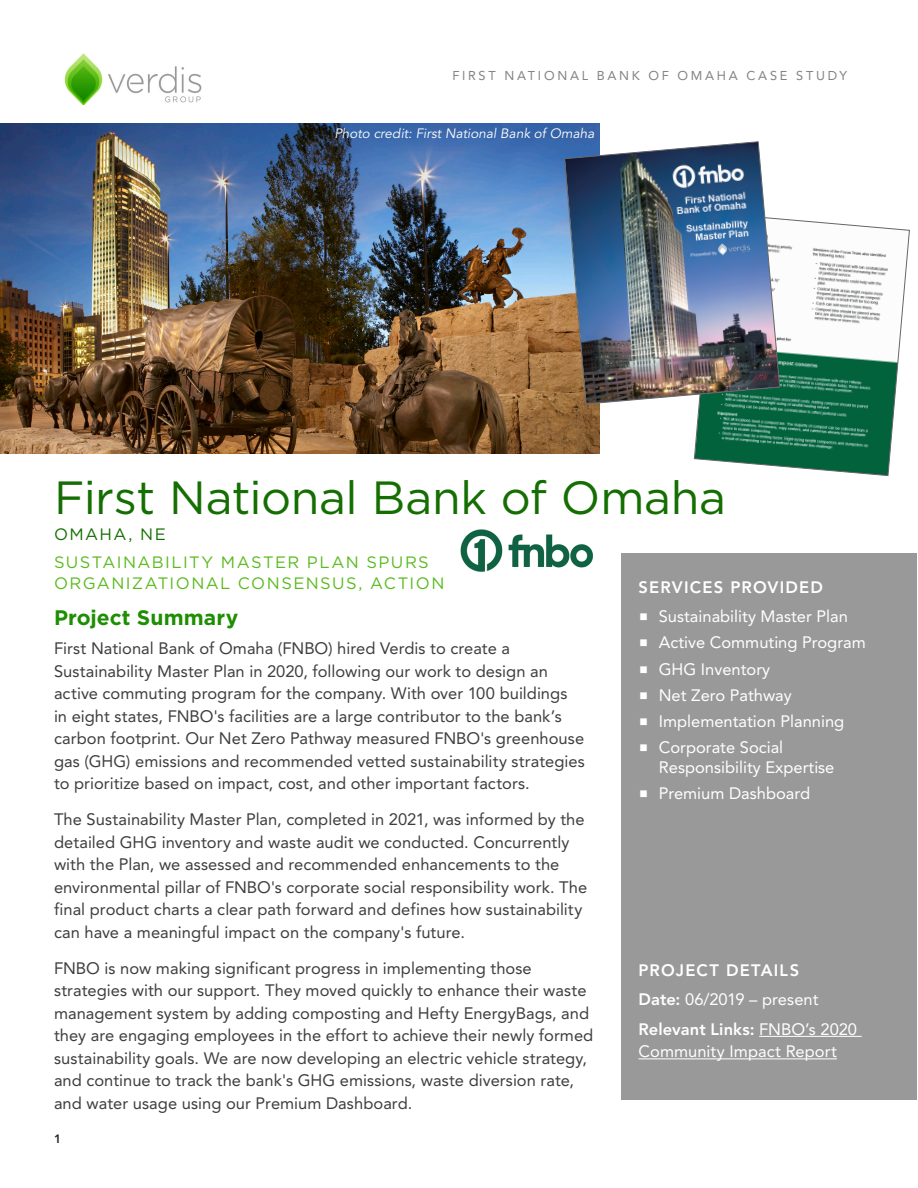
<style>
.page{position:relative;width:918px;height:1188px;background:#fff}
.page>*{position:absolute;margin:0;border:0;box-sizing:border-box;transform-origin:0 0}
.t1{font:46.5px "Gotham";letter-spacing:-.01em;color:#146e02}
.t2{font:700 21px "Gotham";letter-spacing:.005em;color:#1e8e02}
.text{font:16.5px/22.5px "Avenir LT Std";letter-spacing:.005em;color:#3e3e3f}
.text-2{font:16.5px/19.5px "Avenir LT Std";color:#fff}
.t3{font:16.5px/21px "Gotham";letter-spacing:.085em;color:#5aba1d}
.project_category_hea{font:800 16.5px "Avenir LT Std";letter-spacing:.07em;color:#fff}
.t4{font:16.5px "Gotham";letter-spacing:.085em;color:#146e02}
.text-3{font:italic 13.5px "Avenir LT Std";letter-spacing:.005em;color:#fff}
.top_section_header{font:12.75px "Avenir LT Std";letter-spacing:.215em;color:#808285}
.left_footer{font:800 12px "Avenir LT Std";color:#231f20}
.s1{font-weight:800}
</style>
<div class="page">
<img style="left:64px;top:53px;width:138px;height:52px">
<div style="left:622px;top:554px;width:295px;height:546px;background:#999"></div>
<hr style="left:759px;top:1036px;width:103px;height:1px;background:#fff">
<hr style="left:639px;top:1058px;width:198px;height:1px;background:#fff">
<img style="left:0;top:124px;width:599px;height:330px">
<img style="left:460px;top:529px;width:132px;height:43px">
<svg style="left:694px;top:218px;width:216px;height:258px"></svg>
<img style="left:564px;top:141px;width:216px;height:264px">
<p class="top_section_header" style="left:452px;top:68px;width:396px">FIRST NATIONAL BANK OF OMAHA CASE STUDY</p>
<p class="text-3" style="left:334px;top:126px;width:262px">Photo credit: First National Bank of Omaha</p>
<h4 class="t1" style="left:54px;top:468px;width:674px">First National Bank of Omaha</h4>
<h4 class="t4" style="left:54px;top:524px;width:113px">OMAHA, NE</h4>
<h4 class="t3" style="left:54px;top:551px;width:392px">SUSTAINABILITY MASTER PLAN SPURS<br>ORGANIZATIONAL CONSENSUS, ACTION</h4>
<h4 class="t2" style="left:54px;top:604px;width:186px">Project Summary</h4>
<p class="text" style="left:54px;top:638px;width:532px">First National Bank of Omaha (FNBO) hired Verdis to create a Sustainability Master Plan in 2020, following our work to design an active commuting program for the company. With over 100 buildings in eight states, FNBO's facilities are a large contributor to the bank’s carbon footprint. Our Net Zero Pathway measured FNBO's greenhouse gas (GHG) emissions and recommended vetted sustainability strategies to prioritize based on impact, cost, and other important factors.</p>
<p class="text" style="left:54px;top:809px;width:535px">The Sustainability Master Plan, completed in 2021, was informed by the detailed GHG inventory and waste audit we conducted. Concurrently with the Plan, we assessed and recommended enhancements to the environmental pillar of FNBO's corporate social responsibility work. The final product charts a clear path forward and defines how sustainability can have a meaningful impact on the company's future.</p>
<p class="text" style="left:54px;top:957px;width:541px">FNBO is now making significant progress in implementing those strategies with our support. They moved quickly to enhance their waste management system by adding composting and Hefty EnergyBags, and they are engaging employees in the effort to achieve their newly formed sustainability goals. We are now developing an electric vehicle strategy, and continue to track the bank's GHG emissions, waste diversion rate, and water usage using our Premium Dashboard.</p>
<p class="left_footer" style="left:54px;top:1132px;width:9px">1</p>
<p class="project_category_hea" style="left:639px;top:577px;width:186px">SERVICES PROVIDED</p>
<p class="text-2" style="left:659px;top:607px;width:191px">Sustainability Master Plan</p>
<p class="text-2" style="left:659px;top:633px;width:208px">Active Commuting Program</p>
<p class="text-2" style="left:659px;top:659px;width:113px">GHG Inventory</p>
<p class="text-2" style="left:659px;top:686px;width:135px">Net Zero Pathway</p>
<p class="text-2" style="left:659px;top:712px;width:187px">Implementation Planning</p>
<p class="text-2" style="left:659px;top:738px;width:177px">Corporate Social<br>Responsibility Expertise</p>
<p class="text-2" style="left:659px;top:784px;width:153px">Premium Dashboard</p>
<p class="project_category_hea" style="left:639px;top:961px;width:162px">PROJECT DETAILS</p>
<p class="text-2" style="left:639px;top:990px;width:182px"><span class="s1">Date:</span> 06/2019 – present</p>
<p class="text-2" style="left:639px;top:1018px;width:220px;line-height:22.5px"><span class="s1">Relevant Links:</span> FNBO’s 2020<br>Community Impact Report</p>
</div>
